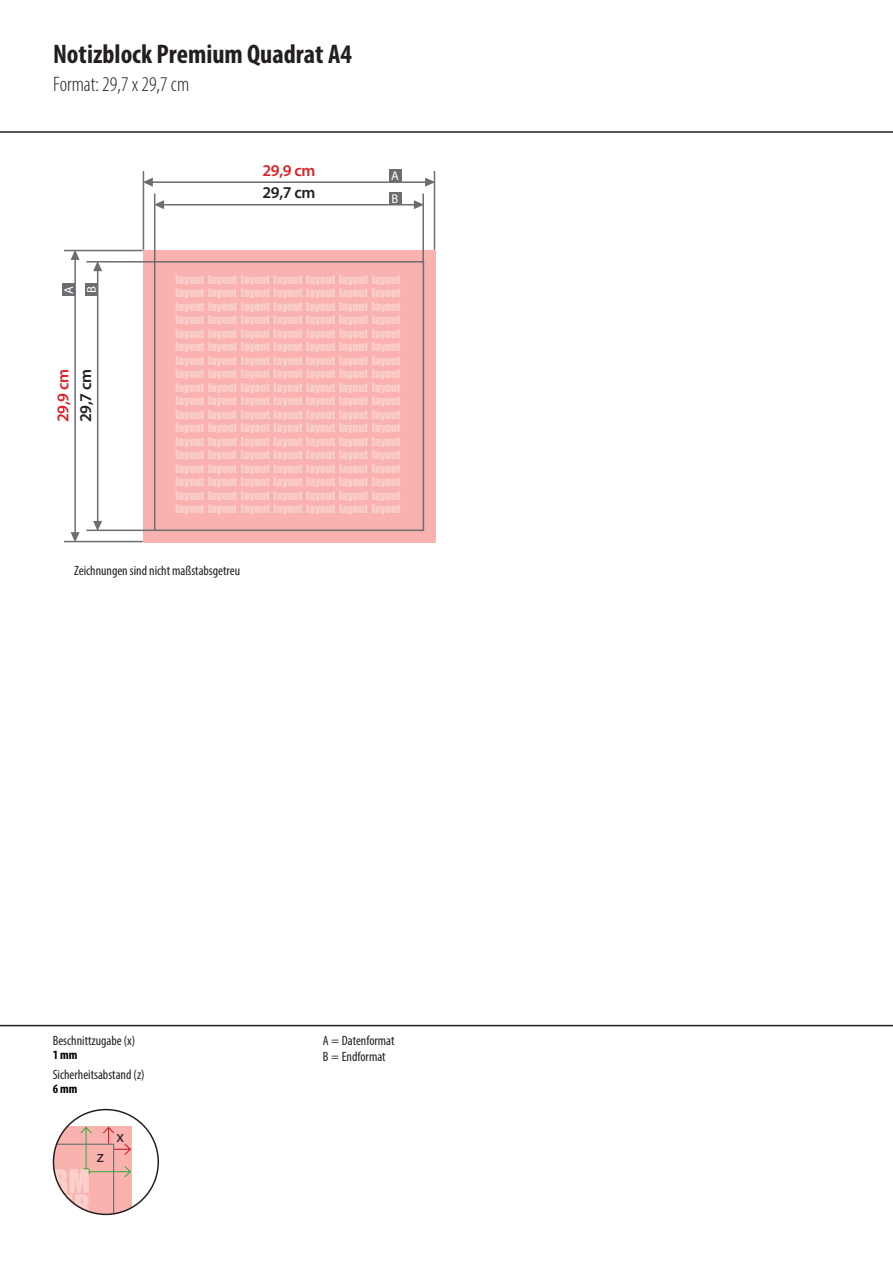
<style>
.page{position:relative;width:893px;height:1263px;background:#fff}
.page>*{position:absolute;margin:0;border:0;box-sizing:border-box;transform-origin:0 0}
.t1{font:30px "Impact";color:#fbd0ca}
.t2{font:700 condensed 27px "Myriad Pro";color:#231f20}
.t3{font:300 condensed 21px "Myriad Pro";color:#231f20}
.t4{font:600 16.5px "Myriad Pro";letter-spacing:-.02em;color:#231f20}
.t5{font:600 16.5px "Myriad Pro";letter-spacing:-.02em;color:#da2128}
.t6{font:16.5px "Myriad Pro";color:#231f20}
.t7{font:condensed 13.5px/16.2px "Myriad Pro";color:#231f20}
.t8{font:700 condensed 12.75px "Myriad Pro";color:#000}
.t9{font:12.75px "Myriad Pro";color:#fff}
.t10{font:11.25px/13.5px "Impact";color:#fbd0cb;text-align:justify}
</style>
<div class="page">
<hr style="left:0;top:131px;width:893px;height:2px;background:#231f20">
<hr style="left:0;top:1025px;width:893px;height:1px;background:#231f20">
<svg style="left:53px;top:1126px;width:79px;height:88px;background:#eeb4af"></svg>
<div style="left:53px;top:1109px;width:106px;height:106px;border:2px solid #231f20;border-radius:50%"></div>
<hr style="left:143px;top:171px;width:1px;height:79px;background:#6c6d70">
<hr style="left:64px;top:250px;width:79px;height:1px;background:#6c6d70">
<hr style="left:64px;top:541px;width:79px;height:1px;background:#6c6d70">
<hr style="left:434px;top:171px;width:1px;height:79px;background:#6c6d70">
<div style="left:389px;top:169px;width:12px;height:13px;background:#6c6d70"></div>
<div style="left:62px;top:284px;width:13px;height:12px;background:#6c6d70"></div>
<div style="left:389px;top:192px;width:12px;height:13px;background:#6c6d70"></div>
<div style="left:85px;top:284px;width:13px;height:12px;background:#6c6d70"></div>
<div style="left:143px;top:250px;width:292px;height:292px;background:#f9b2af"></div>
<div style="left:154px;top:261px;width:270px;height:270px;border:2px solid #6c6d70"></div>
<hr style="left:154px;top:193px;width:1px;height:68px;background:#6c6d70">
<hr style="left:422px;top:194px;width:2px;height:67px;background:#6c6d70">
<hr style="left:86px;top:261px;width:68px;height:2px;background:#6c6d70">
<hr style="left:86px;top:530px;width:68px;height:1px;background:#6c6d70">
<hr style="left:163px;top:204px;width:252px;height:1px;background:#6c6d70">
<svg style="left:155px;top:200px;width:9px;height:9px"></svg>
<svg style="left:414px;top:200px;width:9px;height:9px"></svg>
<hr style="left:97px;top:270px;width:1px;height:252px;background:#6c6d70">
<svg style="left:93px;top:521px;width:9px;height:9px"></svg>
<svg style="left:93px;top:262px;width:9px;height:9px"></svg>
<hr style="left:152px;top:181px;width:274px;height:2px;background:#6c6d70">
<svg style="left:144px;top:178px;width:9px;height:9px"></svg>
<svg style="left:425px;top:178px;width:9px;height:9px"></svg>
<hr style="left:74px;top:259px;width:2px;height:274px;background:#6c6d70">
<svg style="left:71px;top:532px;width:9px;height:9px"></svg>
<svg style="left:71px;top:251px;width:9px;height:9px"></svg>
<h2 class="t2" style="left:53px;top:38px;width:300px">Notizblock Premium Quadrat A4</h2>
<h3 class="t3" style="left:53px;top:72px;width:138px">Format: 29,7 x 29,7 cm</h3>
<h3 class="t5" style="left:262px;top:160px;width:55px">29,9 cm</h3>
<h3 class="t4" style="left:262px;top:182px;width:55px">29,7 cm</h3>
<p class="t9" style="left:391px;top:168px;width:9px">A</p>
<p class="t9" style="left:392px;top:191px;width:8px">B</p>
<p class="t9" style="left:61px;top:294px;width:9px;rotate:-90deg">A</p>
<p class="t9" style="left:84px;top:293px;width:8px;rotate:-90deg">B</p>
<h3 class="t5" style="left:53px;top:422px;width:55px;rotate:-90deg">29,9 cm</h3>
<h3 class="t4" style="left:75px;top:422px;width:55px;rotate:-90deg">29,7 cm</h3>
<p class="t10" style="left:176px;top:272px;width:227px">layout layout layout layout layout layout layout layout layout layout layout layout layout layout layout layout layout layout layout layout layout layout layout layout layout layout layout layout layout layout layout layout layout layout layout layout layout layout layout layout layout layout layout layout layout layout layout layout layout layout layout layout layout layout layout layout layout layout layout layout layout layout layout layout layout layout layout layout layout layout layout layout layout layout layout layout layout layout layout layout layout layout layout layout layout layout layout layout layout layout layout layout layout layout layout layout layout layout layout layout layout layout layout layout layout layout layout layout layout layout layout layout layout layout layout layout layout layout layout layout layout layout layout layout layout layout</p>
<p class="t7" style="left:74px;top:562px;width:167px">Zeichnungen sind nicht maßstabsgetreu</p>
<p class="t7" style="left:53px;top:1032px;width:84px">Beschnittzugabe (x)</p>
<p class="t7" style="left:53px;top:1066px;width:93px">Sicherheitsabstand (z)</p>
<p class="t8" style="left:53px;top:1047px;width:26px">1 mm</p>
<p class="t8" style="left:53px;top:1081px;width:26px">6 mm</p>
<h1 class="t1" style="left:37px;top:1158px;width:54px">ARM</h1>
<h3 class="t6" style="left:97px;top:1146px;width:9px">z</h3>
<h3 class="t6" style="left:116px;top:1127px;width:9px">x</h3>
<p class="t7" style="left:323px;top:1032px;width:73px">A = Datenformat<br>B = Endformat</p>
</div>
